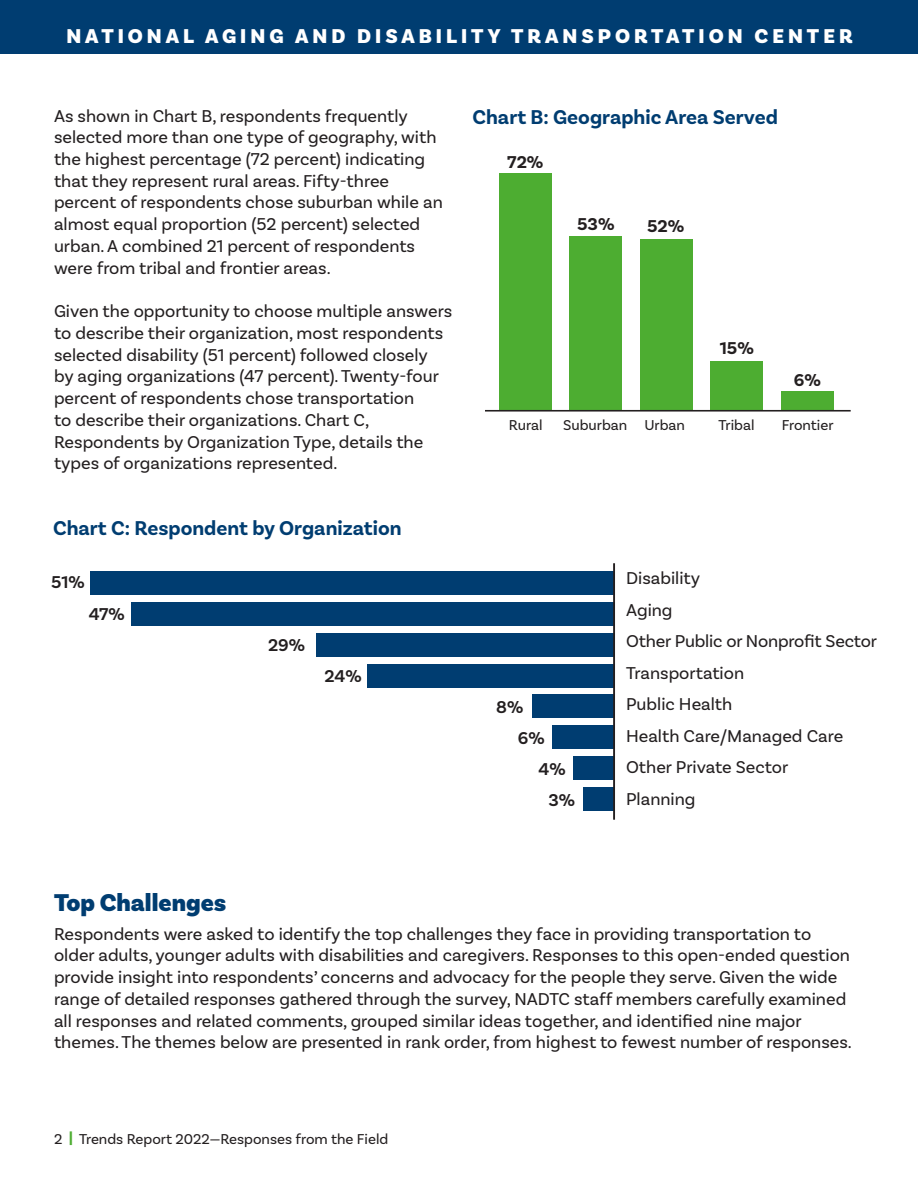
<style>
.page{position:relative;width:918px;height:1188px;background:#fff}
.page>*{position:absolute;margin:0;border:0;box-sizing:border-box;transform-origin:0 0}
.Subhead_Blue{font:900 25.5px "Basic Sans";color:#003d71}
.t1{font:700 21px "Basic Sans";color:#003d71}
.t2{font:900 21px "Basic Sans";letter-spacing:.19em;color:#fff}
.text{font:18px/21.8px "Basic Sans";color:#231f20}
.t3{font:600 18px "Basic Sans";color:#231f20}
.t4{font:700 18px "Basic Sans";color:#231f20}
.t5{font:15px "Basic Sans";color:#231f20}
.s1{font-weight:900;color:#4dad31}
</style>
<div class="page">
<div style="left:0;top:0;width:918px;height:54px;background:#003d71"></div>
<div style="left:781px;top:391px;width:53px;height:20px;background:#4dad31"></div>
<div style="left:711px;top:361px;width:52px;height:50px;background:#4dad31"></div>
<div style="left:640px;top:239px;width:53px;height:172px;background:#4dad31"></div>
<div style="left:570px;top:236px;width:52px;height:175px;background:#4dad31"></div>
<div style="left:499px;top:173px;width:53px;height:238px;background:#4dad31"></div>
<hr style="left:485px;top:410px;width:366px;height:2px;background:#231f20">
<div style="left:583px;top:788px;width:31px;height:23px;background:#003d71"></div>
<div style="left:573px;top:757px;width:41px;height:23px;background:#003d71"></div>
<div style="left:552px;top:726px;width:62px;height:23px;background:#003d71"></div>
<div style="left:532px;top:695px;width:82px;height:23px;background:#003d71"></div>
<div style="left:368px;top:664px;width:246px;height:23px;background:#003d71"></div>
<div style="left:316px;top:633px;width:298px;height:23px;background:#003d71"></div>
<div style="left:132px;top:602px;width:482px;height:23px;background:#003d71"></div>
<div style="left:90px;top:571px;width:524px;height:23px;background:#003d71"></div>
<hr style="left:613px;top:563px;width:2px;height:257px;background:#231f20">
<p class="t2" style="left:66px;top:23px;width:788px">NATIONAL AGING AND DISABILITY TRANSPORTATION CENTER</p>
<p class="text" style="left:54px;top:104px;width:390px">As shown in Chart B, respondents frequently selected more than one type of geography, with the highest percentage (72 percent) indicating that they represent rural areas. Fifty-three percent of respondents chose suburban while an almost equal proportion (52 percent) selected urban. A combined 21 percent of respondents were from tribal and frontier areas.</p>
<p class="text" style="left:54px;top:300px;width:400px">Given the opportunity to choose multiple answers to describe their organization, most respondents selected disability (51 percent) followed closely<br>by aging organizations (47 percent). Twenty-four percent of respondents chose transportation<br>to describe their organizations. Chart C, Respondents by Organization Type, details the types of organizations represented.</p>
<p class="t1" style="left:53px;top:516px;width:350px">Chart C: Respondent by Organization</p>
<p class="t3" style="left:51px;top:571px;width:35px">51%</p>
<p class="t3" style="left:89px;top:604px;width:38px">47%</p>
<p class="t3" style="left:268px;top:634px;width:38px">29%</p>
<p class="t3" style="left:324px;top:665px;width:39px">24%</p>
<p class="t1" style="left:472px;top:104px;width:307px">Chart B: Geographic Area Served</p>
<p class="t4" style="left:507px;top:151px;width:38px">72%</p>
<p class="t4" style="left:577px;top:213px;width:39px">53%</p>
<p class="t4" style="left:647px;top:215px;width:39px">52%</p>
<p class="t4" style="left:720px;top:337px;width:35px">15%</p>
<p class="t4" style="left:794px;top:369px;width:29px">6%</p>
<p class="t5" style="left:509px;top:416px;width:35px">Rural</p>
<p class="t5" style="left:563px;top:416px;width:124px">Suburban Urban</p>
<p class="t5" style="left:719px;top:416px;width:37px">Tribal</p>
<p class="t5" style="left:782px;top:416px;width:53px">Frontier</p>
<p class="t3" style="left:496px;top:696px;width:29px">8%</p>
<p class="t3" style="left:518px;top:727px;width:28px">6%</p>
<p class="t3" style="left:538px;top:758px;width:29px">4%</p>
<p class="t3" style="left:549px;top:789px;width:28px">3%</p>
<p class="text" style="left:626px;top:562px;width:253px;line-height:31.5px">Disability<br>Aging<br>Other Public or Nonprofit Sector<br>Transportation<br>Public Health<br>Health Care/Managed Care<br>Other Private Sector<br>Planning</p>
<p class="Subhead_Blue" style="left:54px;top:887px;width:174px">Top Challenges</p>
<p class="text" style="left:54px;top:923px;width:799px">Respondents were asked to identify the top challenges they face in providing transportation to older adults, younger adults with disabilities and caregivers. Responses to this open-ended question provide insight into respondents’ concerns and advocacy for the people they serve. Given the wide range of detailed responses gathered through the survey, NADTC staff members carefully examined all responses and related comments, grouped similar ideas together, and identified nine major themes. The themes below are presented in rank order, from highest to fewest number of responses.</p>
<p class="t5" style="left:54px;top:1130px;width:336px">2 <span class="s1">|</span> Trends Report 2022—Responses from the Field</p>
</div>
